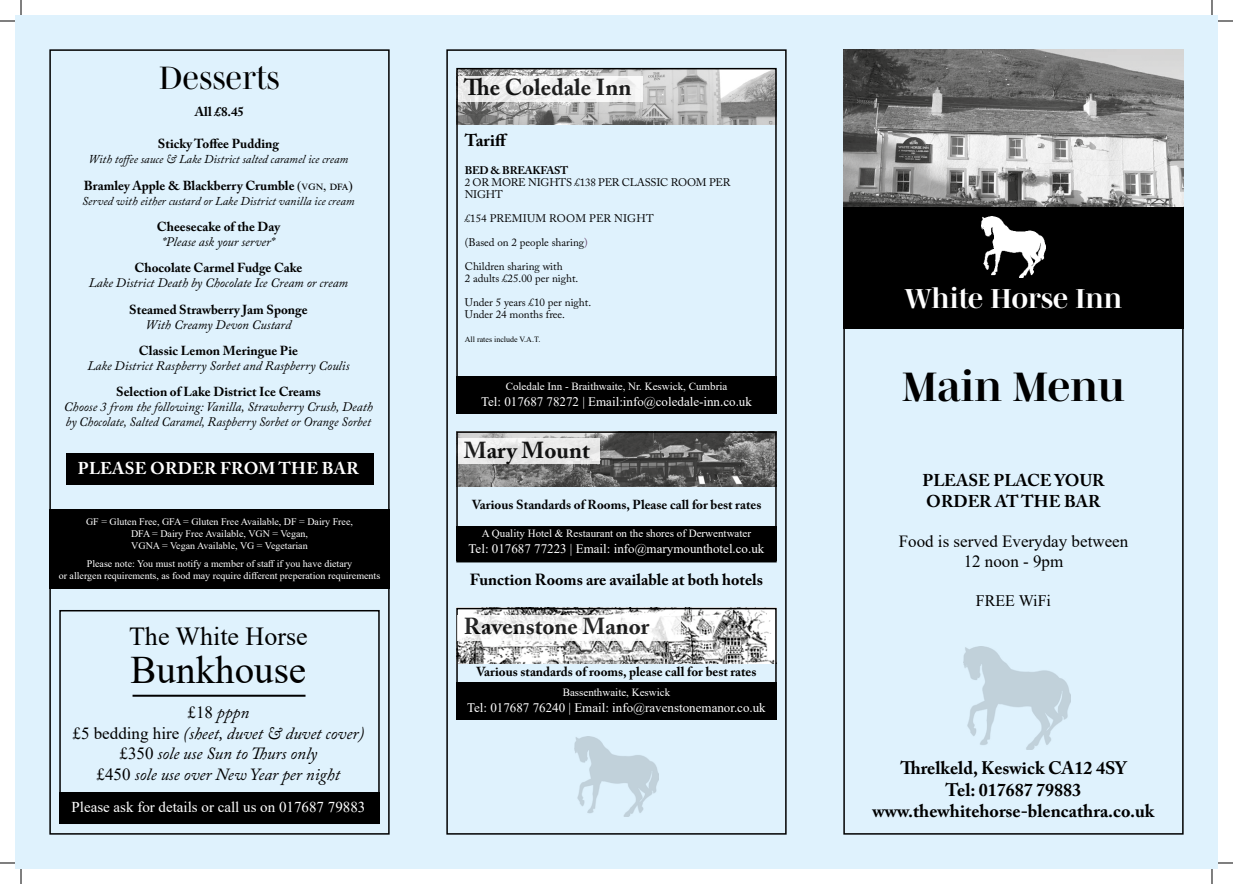
<style>
.page{position:relative;width:1233px;height:884px;background:#fff}
.page>*{position:absolute;margin:0;border:0;box-sizing:border-box;transform-origin:0 0}
.t1{font:700 42px "Mencken Std Head";color:#000}
.t2{font:39px "Times New Roman";color:#000}
.t3{font:33px "Mencken Std Head";color:#000}
.t4{font:700 28px "Mencken Std Head";color:#fff}
.t5{font:26px "Times New Roman";color:#000}
.t6{font:700 23px "Adobe Caslon Pro";color:#000}
.t7{font:700 18px/21.6px "Adobe Caslon Pro";color:#000;text-align:center}
.t8{font:italic 17px/20.7px "Adobe Caslon Pro";color:#000;text-align:center}
.t9{font:17px/20.4px "Times New Roman";color:#000;text-align:center}
.t10{font:700 17px/20.4px "Adobe Caslon Pro";color:#000}
.t11{font:700 17px "Adobe Caslon Pro";letter-spacing:.015em;color:#fff}
.t12{font:700 16px "Adobe Caslon Pro";color:#000}
.t13{font:16px "Times New Roman";color:#000}
.t14{font:15px "Times New Roman";color:#fff}
.t15{font:italic 13px/15px "Adobe Caslon Pro";color:#000}
.t16{font:700 13px "Adobe Caslon Pro";color:#000}
.t17{font:13px "Times New Roman";color:#fff}
.t18{font:700 13px "Adobe Caslon Pro";color:#020203}
.t19{font:italic 12px "Adobe Caslon Pro";color:#000}
.t20{font:11px/24px "Adobe Caslon Pro";color:#020203}
.t21{font:11px "Times New Roman";color:#fff}
.t22{font:11px/12px "Adobe Caslon Pro";letter-spacing:-.02em;color:#020203}
.t23{font:700 11px "Adobe Caslon Pro";letter-spacing:-.02em;color:#020203}
.t24{font:10px/12px "Times New Roman";color:#fff;text-align:center}
.t25{font:8px "Times New Roman";color:#000}
.s1{font-family:"Times New Roman";font-weight:400}
.s2{font-family:"Times New Roman";font-style:normal}
.s3{color:#613c64}
</style>
<div class="page">
<div style="left:15px;top:15px;width:1202px;height:854px;background:#dff2fd"></div>
<div style="left:446px;top:49px;width:340px;height:786px;border:2px solid #000"></div>
<div style="left:843px;top:207px;width:340px;height:122px;background:#000"></div>
<img style="left:981px;top:216px;width:64px;height:62px">
<img style="left:843px;top:49px;width:340px;height:158px">
<img style="left:963px;top:647px;width:107px;height:102px">
<div style="left:59px;top:793px;width:321px;height:31px;background:#000"></div>
<div style="left:49px;top:49px;width:341px;height:786px;border:2px solid #000"></div>
<div style="left:59px;top:610px;width:321px;height:214px;border:2px solid #000"></div>
<hr style="left:132px;top:695px;width:173px;height:2px;background:#000">
<div style="left:66px;top:453px;width:307px;height:31px;background:#000"></div>
<div style="left:456px;top:682px;width:320px;height:38px;background:#000"></div>
<img style="left:459px;top:611px;width:314px;height:52px">
<div style="left:456px;top:608px;width:320px;height:112px;border:2px solid #000"></div>
<svg style="left:458px;top:615px;width:223px;height:26px;background:#f6f6f6"></svg>
<img style="left:459px;top:434px;width:314px;height:53px">
<div style="left:456px;top:526px;width:320px;height:35px;background:#000"></div>
<div style="left:456px;top:431px;width:320px;height:131px;border:2px solid #000"></div>
<div style="left:458px;top:438px;width:142px;height:26px;background:linear-gradient(to right,#eee,#e6e6e6)"></div>
<div style="left:456px;top:376px;width:320px;height:37px;background:#000"></div>
<img style="left:459px;top:71px;width:314px;height:53px">
<div style="left:456px;top:68px;width:320px;height:345px;border:2px solid #000"></div>
<div style="left:458px;top:76px;width:184px;height:26px;background:linear-gradient(to right,#ececeb,#f7f7f7)"></div>
<div style="left:49px;top:510px;width:341px;height:79px;background:#000"></div>
<img style="left:574px;top:737px;width:84px;height:80px">
<svg style="left:1218px;top:20px;width:15px;height:2px"></svg>
<svg style="left:1218px;top:862px;width:15px;height:2px"></svg>
<svg style="left:0;top:0;width:22px;height:22px"></svg>
<svg style="left:0;top:862px;width:22px;height:22px"></svg>
<svg style="left:1211px;top:0;width:1px;height:15px"></svg>
<svg style="left:1211px;top:869px;width:1px;height:15px"></svg>
<h3 class="t3" style="left:159px;top:59px;width:122px">Desserts</h3>
<h3 class="t16" style="left:195px;top:104px;width:51px">All £8.45</h3>
<h3 class="t16" style="left:158px;top:136px;width:123px">Sticky Toffee Pudding</h3>
<p class="t19" style="left:88px;top:152px;width:261px">With toffee sauce &amp; Lake District salted caramel ice cream</p>
<h3 class="t16" style="left:84px;top:177px;width:270px">Bramley Apple &amp; Blackberry Crumble <span class="s1">(vgn, dfa)</span></h3>
<p class="t19" style="left:82px;top:193px;width:274px">Served with either custard or Lake District vanilla ice cream</p>
<h3 class="t16" style="left:157px;top:219px;width:125px">Cheesecake of the Day</h3>
<h3 class="t15" style="left:162px;top:234px;width:114px">*Please ask your server*</h3>
<h3 class="t16" style="left:134px;top:260px;width:170px">Chocolate Carmel Fudge Cake</h3>
<h3 class="t15" style="left:89px;top:275px;width:261px">Lake District Death by Chocolate Ice Cream or cream</h3>
<h3 class="t16" style="left:129px;top:301px;width:180px">Steamed Strawberry Jam Sponge</h3>
<h3 class="t15" style="left:145px;top:317px;width:147px">With Creamy Devon Custard</h3>
<h3 class="t16" style="left:139px;top:343px;width:161px">Classic Lemon Meringue Pie</h3>
<h3 class="t15" style="left:87px;top:358px;width:264px">Lake District Raspberry Sorbet and Raspberry Coulis</h3>
<h3 class="t16" style="left:116px;top:384px;width:206px">Selection of Lake District Ice Creams</h3>
<h3 class="t15" style="left:64px;top:399px;width:310px">Choose 3 from the following: Vanilla, Strawberry Crush, Death by Chocolate, Salted Caramel, Raspberry Sorbet or Orange Sorbet</h3>
<h3 class="t11" style="left:78px;top:458px;width:283px">PLEASE ORDER FROM THE BAR</h3>
<p class="t24" style="left:86px;top:516px;width:268px">GF = Gluten Free, GFA = Gluten Free Available, DF = Dairy Free,<br>DFA = Dairy Free Available, VGN = Vegan,<br>VGNA = Vegan Available, VG = Vegetarian</p>
<p class="t24" style="left:59px;top:557px;width:323px">Please note: You must notify a member of staff if you have dietary<br>or allergen requirements, as food may require different preperation requirements</p>
<h3 class="t5" style="left:129px;top:617px;width:180px">The White Horse</h3>
<h2 class="t2" style="left:131px;top:642px;width:177px">Bunkhouse</h2>
<h3 class="t8" style="left:73px;top:702px;width:293px"><span class="s2">£18</span> pppn<br><span class="s2">£5 bedding hire</span> (sheet, duvet &amp; duvet cover) <span class="s2">£350</span> sole use Sun to Thurs only<br><span class="s2">£450</span> sole use over New Year per night</h3>
<h3 class="t14" style="left:71px;top:796px;width:295px">Please ask for details or call us on 017687 79883</h3>
<h3 class="t6" style="left:464px;top:74px;width:169px">The Coledale Inn</h3>
<h3 class="t10" style="left:465px;top:130px;width:44px">Tariff</h3>
<p class="t23" style="left:465px;top:163px;width:105px">BED &amp; BREAKFAST</p>
<p class="t22" style="left:465px;top:176px;width:267px">2 OR MORE NIGHTS £138 PER CLASSIC ROOM PER<br>NIGHT</p>
<p class="t20" style="left:465px;top:206px;width:190px">£154 PREMIUM ROOM PER NIGHT (Based on 2 people sharing<span class="s3">)<br></span>Children sharing with</p>
<p class="t20" style="left:465px;top:266px;width:128px">2 adults £25.00 per night.<br>Under 5 years £10 per night.</p>
<p class="t20" style="left:465px;top:302px;width:102px">Under 24 months free.</p>
<p class="t25" style="left:465px;top:334px;width:77px">All rates include V.A.T.</p>
<p class="t21" style="left:506px;top:378px;width:223px">Coledale Inn - Braithwaite, Nr. Keswick, Cumbria</p>
<h3 class="t17" style="left:481px;top:392px;width:272px">Tel: 017687 78272 | Email:info@coledale-inn.co.uk</h3>
<h3 class="t6" style="left:464px;top:436px;width:127px">Mary Mount</h3>
<h3 class="t18" style="left:472px;top:497px;width:291px">Various Standards of Rooms, Please call for best rates</h3>
<p class="t21" style="left:482px;top:525px;width:271px">A Quality Hotel &amp; Restaurant on the shores of Derwentwater</p>
<h3 class="t17" style="left:468px;top:539px;width:297px">Tel: 017687 77223 | Email: info@marymounthotel.co.uk</h3>
<h3 class="t12" style="left:470px;top:570px;width:295px">Function Rooms are available at both hotels</h3>
<h3 class="t6" style="left:464px;top:613px;width:187px">Ravenstone Manor</h3>
<h3 class="t16" style="left:476px;top:664px;width:282px">Various standards of rooms, please call for best rates</h3>
<p class="t21" style="left:563px;top:685px;width:109px">Bassenthwaite, Keswick</p>
<h3 class="t17" style="left:467px;top:699px;width:300px">Tel: 017687 76240 | Email: info@ravenstonemanor.co.uk</h3>
<h3 class="t4" style="left:904px;top:283px;width:219px">White Horse Inn</h3>
<h1 class="t1" style="left:902px;top:363px;width:224px">Main Menu</h1>
<h3 class="t10" style="left:922px;top:470px;width:184px">PLEASE PLACE YOUR<br>ORDER AT THE BAR</h3>
<h3 class="t9" style="left:898px;top:531px;width:231px">Food is served Everyday between<br>12 noon - 9pm</h3>
<h3 class="t13" style="left:976px;top:590px;width:77px">FREE WiFi</h3>
<h3 class="t7" style="left:872px;top:757px;width:283px">Threlkeld, Keswick CA12 4SY<br>Tel: 017687 79883 www.thewhitehorse-blencathra.co.uk</h3>
</div>
